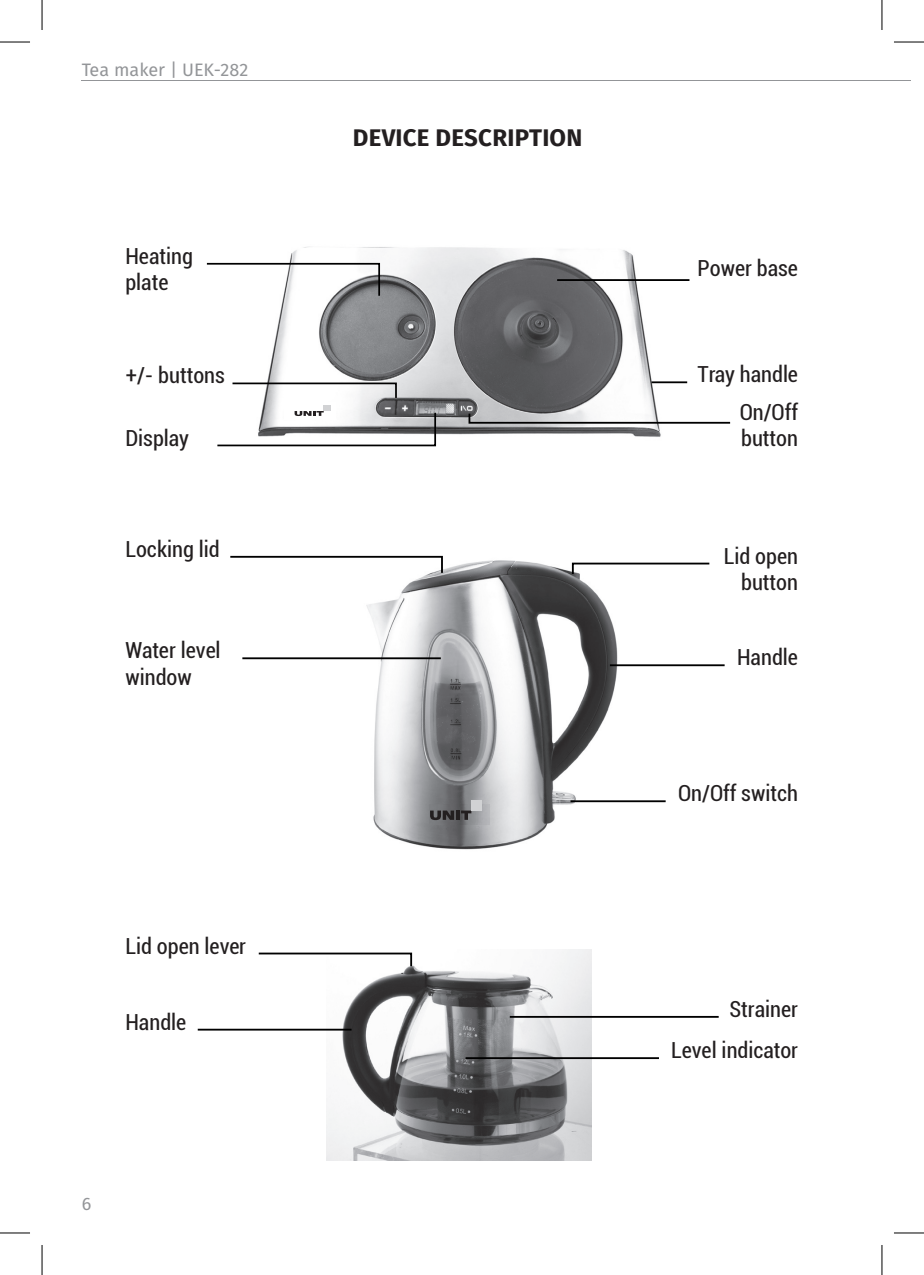
<style>
.page{position:relative;width:924px;height:1275px;background:#fff}
.page>*{position:absolute;margin:0;border:0;box-sizing:border-box;transform-origin:0 0}
.t1{font:700 24px "Fira Sans";letter-spacing:.01em;color:#231f20}
.t2{font:condensed 22.2px/26.6px "Roboto";color:#231f20}
.t3{font:18px "Fira Sans";color:#939598}
</style>
<div class="page">
<hr style="left:82px;top:80px;width:725px;height:1px;background:#939598">
<hr style="left:807px;top:80px;width:102px;height:1px;background:#939598">
<img style="left:289px;top:246px;width:347px;height:32px">
<img style="left:326px;top:1060px;width:265px;height:100px">
<svg style="left:197px;top:278px;width:529px;height:782px"></svg>
<svg style="left:205px;top:262px;width:231px;height:185px"></svg>
<div style="left:323px;top:405px;width:8px;height:6px;background:#d1d2d4"></div>
<img style="left:429px;top:804px;width:60px;height:20px">
<svg style="left:430px;top:810px;width:24px;height:10px"></svg>
<svg style="left:455px;top:810px;width:4px;height:10px"></svg>
<svg style="left:461px;top:810px;width:10px;height:10px"></svg>
<div style="left:471px;top:800px;width:10px;height:10px;background:#d1d2d4"></div>
<hr style="left:0;top:42px;width:30px;height:1px;background:#000">
<hr style="left:893px;top:42px;width:30px;height:1px;background:#000">
<hr style="left:0;top:1232px;width:30px;height:1px;background:#000">
<hr style="left:893px;top:1232px;width:30px;height:1px;background:#000">
<hr style="left:42px;top:0;width:1px;height:30px;background:#000">
<hr style="left:42px;top:1245px;width:1px;height:30px;background:#000">
<hr style="left:881px;top:0;width:1px;height:30px;background:#000">
<hr style="left:881px;top:1245px;width:1px;height:30px;background:#000">
<p class="t3" style="left:82px;top:56px;width:168px">Tea maker | UEK-282</p>
<p class="t2" style="left:125px;top:242px;width:69px">Heating plate</p>
<p class="t2" style="left:126px;top:361px;width:101px">+/- buttons</p>
<p class="t2" style="left:125px;top:424px;width:65px">Display</p>
<p class="t1" style="left:353px;top:117px;width:231px">DEVICE DESCRIPTION</p>
<p class="t2" style="left:697px;top:254px;width:102px">Power base</p>
<p class="t2" style="left:697px;top:355px;width:102px;line-height:37.4px;text-align:right">Tray handle<br>On/Off</p>
<p class="t2" style="left:740px;top:424px;width:58px">button</p>
<p class="t2" style="left:125px;top:535px;width:96px">Locking lid</p>
<p class="t2" style="left:723px;top:541px;width:76px;text-align:right">Lid open button</p>
<p class="t2" style="left:125px;top:636px;width:96px">Water level window</p>
<p class="t2" style="left:125px;top:931px;width:122px">Lid open lever</p>
<p class="t2" style="left:125px;top:1007px;width:62px">Handle</p>
<p class="t3" style="left:82px;top:1190px;width:11px">6</p>
<p class="t2" style="left:736px;top:643px;width:62px">Handle</p>
<p class="t2" style="left:677px;top:779px;width:121px">On/Off switch</p>
<p class="t2" style="left:729px;top:995px;width:70px">Strainer</p>
<p class="t2" style="left:670px;top:1036px;width:128px">Level indicator</p>
</div>
